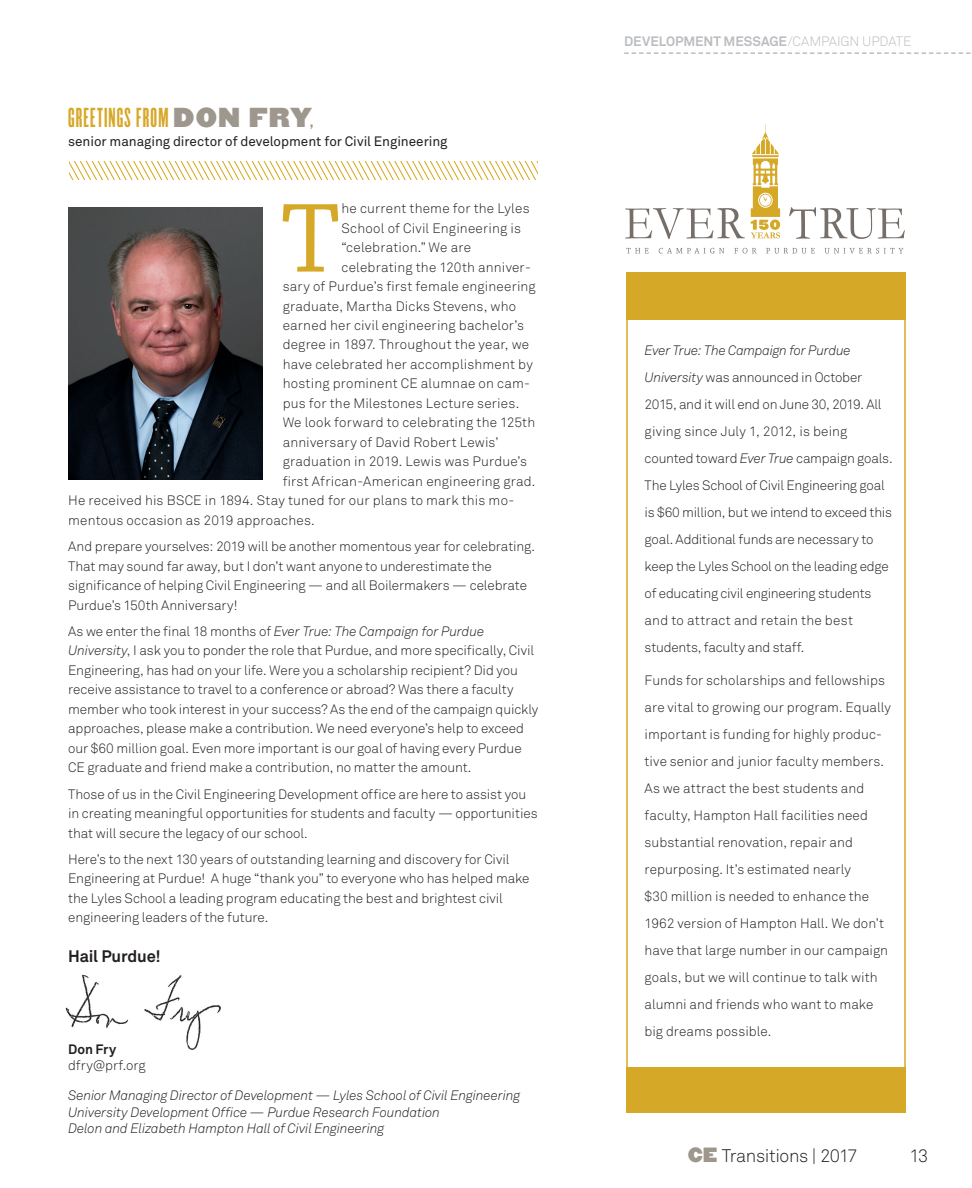
<style>
.page{position:relative;width:972px;height:1188px;background:#fff}
.page>*{position:absolute;margin:0;border:0;box-sizing:border-box;transform-origin:0 0}
.t1{font:103.5px "Chaparral Pro";color:#d6a828}
.t2{font:24px "Champion HTF Bantamweight";letter-spacing:.05em;color:#d6a828}
.t3{font:18px "Akkurat Light Pro";letter-spacing:-.025em;color:#231f20}
.t4{font:700 16.5px "Akkurat Pro";letter-spacing:-.015em;color:#231f20}
.t5{font:13.5px/27px "Akkurat Light Pro";color:#231f20}
.t6{font:italic 13.5px/16.5px "Akkurat Light Pro";letter-spacing:-.01em;color:#231f20}
.t7{font:13.5px "Akkurat Pro";color:#231f20}
.t8{font:700 13.5px "Akkurat Pro";letter-spacing:-.005em;color:#bcbdc0}
.t9{font:700 13.5px "Akkurat Pro";color:#231f20}
.s1{font-family:"Champion HTF Heavyweight";color:#9e978d}
.s2{color:#9e978d}
.s3{font-style:italic}
.s4{font-family:"Akkurat Light Pro";font-weight:400}
</style>
<div class="page">
<svg style="left:624px;top:52px;width:347px;height:2px"></svg>
<img style="left:65px;top:974px;width:156px;height:76px">
<img style="left:69px;top:207px;width:193px;height:272px">
<svg style="left:69px;top:161px;width:469px;height:19px"></svg>
<div style="left:626px;top:1067px;width:280px;height:45px;background:#d6a828"></div>
<svg style="left:625px;top:208px;width:120px;height:31px"></svg>
<svg style="left:789px;top:207px;width:116px;height:32px"></svg>
<svg style="left:626px;top:248px;width:23px;height:5px"></svg>
<svg style="left:659px;top:248px;width:65px;height:5px"></svg>
<svg style="left:734px;top:248px;width:22px;height:5px"></svg>
<svg style="left:766px;top:248px;width:49px;height:5px"></svg>
<svg style="left:825px;top:248px;width:78px;height:5px"></svg>
<svg style="left:751px;top:124px;width:29px;height:114px"></svg>
<div style="left:626px;top:272px;width:280px;height:48px;background:#d6a828"></div>
<hr style="left:626px;top:303px;width:2px;height:766px;background:#d6a828">
<hr style="left:904px;top:302px;width:2px;height:766px;background:#d6a828">
<h2 class="t2" style="left:68px;top:102px;width:247px">GREETINGS FROM <span class="s1">DON FRY</span><span class="s2">,</span></h2>
<p class="t7" style="left:68px;top:134px;width:381px">senior managing director of development for Civil Engineering</p>
<h1 class="t1" style="left:281px;top:181px;width:60px">T</h1>
<p class="t5" style="left:342px;top:195px;width:190px">he current theme for the Lyles</p>
<p class="t5" style="left:342px;top:215px;width:181px">School of Civil Engineering is</p>
<p class="t5" style="left:342px;top:234px;width:131px">“celebration.” We are</p>
<p class="t5" style="left:342px;top:254px;width:191px">celebrating the 120th anniver-</p>
<p class="t5" style="left:283px;top:273px;width:255px">sary of Purdue’s first female engineering</p>
<p class="t5" style="left:283px;top:293px;width:235px">graduate, Martha Dicks Stevens, who</p>
<p class="t5" style="left:283px;top:312px;width:243px">earned her civil engineering bachelor’s</p>
<p class="t5" style="left:283px;top:332px;width:248px">degree in 1897. Throughout the year, we</p>
<p class="t5" style="left:283px;top:351px;width:252px">have celebrated her accomplishment by</p>
<p class="t5" style="left:283px;top:371px;width:249px">hosting prominent CE alumnae on cam-</p>
<p class="t5" style="left:283px;top:390px;width:238px">pus for the Milestones Lecture series.</p>
<p class="t5" style="left:283px;top:410px;width:254px">We look forward to celebrating the 125th</p>
<p class="t5" style="left:283px;top:429px;width:217px">anniversary of David Robert Lewis’</p>
<p class="t5" style="left:283px;top:448px;width:246px">graduation in 2019. Lewis was Purdue’s</p>
<p class="t5" style="left:283px;top:468px;width:254px">first African-American engineering grad.</p>
<p class="t5" style="left:68px;top:487px;width:448px">He received his BSCE in 1894. Stay tuned for our plans to mark this mo-</p>
<p class="t5" style="left:68px;top:507px;width:248px">mentous occasion as 2019 approaches.</p>
<p class="t5" style="left:68px;top:537px;width:468px;line-height:19.5px">And prepare yourselves: 2019 will be another momentous year for celebrating.<br>That may sound far away, but I don’t want anyone to underestimate the significance of helping Civil Engineering — and all Boilermakers — celebrate Purdue’s 150th Anniversary!</p>
<p class="t5" style="left:68px;top:622px;width:472px;line-height:19.5px">As we enter the final 18 months of <span class="s3">Ever True: The Campaign for Purdue University</span>, I ask you to ponder the role that Purdue, and more specifically, Civil Engineering, has had on your life. Were you a scholarship recipient? Did you receive assistance to travel to a conference or abroad? Was there a faculty member who took interest in your success? As the end of the campaign quickly approaches, please make a contribution. We need everyone’s help to exceed our $60 million goal. Even more important is our goal of having every Purdue CE graduate and friend make a contribution, no matter the amount.</p>
<p class="t5" style="left:68px;top:784px;width:471px;line-height:19.5px">Those of us in the Civil Engineering Development office are here to assist you in creating meaningful opportunities for students and faculty — opportunities that will secure the legacy of our school.</p>
<p class="t5" style="left:68px;top:850px;width:463px;line-height:19.5px">Here’s to the next 130 years of outstanding learning and discovery for Civil Engineering at Purdue! A huge “thank you” to everyone who has helped make the Lyles School a leading program educating the best and brightest civil engineering leaders of the future.</p>
<p class="t4" style="left:68px;top:946px;width:94px">Hail Purdue!</p>
<p class="t9" style="left:68px;top:1041px;width:50px">Don Fry</p>
<p class="t5" style="left:68px;top:1052px;width:79px">dfry@prf.org</p>
<p class="t6" style="left:68px;top:1088px;width:453px">Senior Managing Director of Development — Lyles School of Civil Engineering<br>University Development Office — Purdue Research Foundation<br>Delon and Elizabeth Hampton Hall of Civil Engineering</p>
<p class="t8" style="left:624px;top:33px;width:289px">DEVELOPMENT MESSAGE<span class="s4">/CAMPAIGN UPDATE</span></p>
<p class="t5" style="left:645px;top:337px;width:250px"><span class="s3">Ever True: The Campaign for Purdue University</span> was announced in October 2015, and it will end on June 30, 2019. All giving since July 1, 2012, is being counted toward <span class="s3">Ever True</span> campaign goals.<br>The Lyles School of Civil Engineering goal is $60 million, but we intend to exceed this goal. Additional funds are necessary to keep the Lyles School on the leading edge of educating civil engineering students and to attract and retain the best students, faculty and staff.</p>
<p class="t5" style="left:645px;top:667px;width:248px">Funds for scholarships and fellowships are vital to growing our program. Equally important is funding for highly produc&shy;tive senior and junior faculty members.<br>As we attract the best students and faculty, Hampton Hall facilities need substantial renovation, repair and repurposing. It’s estimated nearly<br>$30 million is needed to enhance the 1962 version of Hampton Hall. We don’t have that large number in our campaign goals, but we will continue to talk with alumni and friends who want to make big dreams possible.</p>
<h3 class="t3" style="left:688px;top:1145px;width:172px"><span class="s1">CE</span> Transitions | 2017</h3>
<h3 class="t3" style="left:909px;top:1145px;width:20px">13</h3>
</div>
